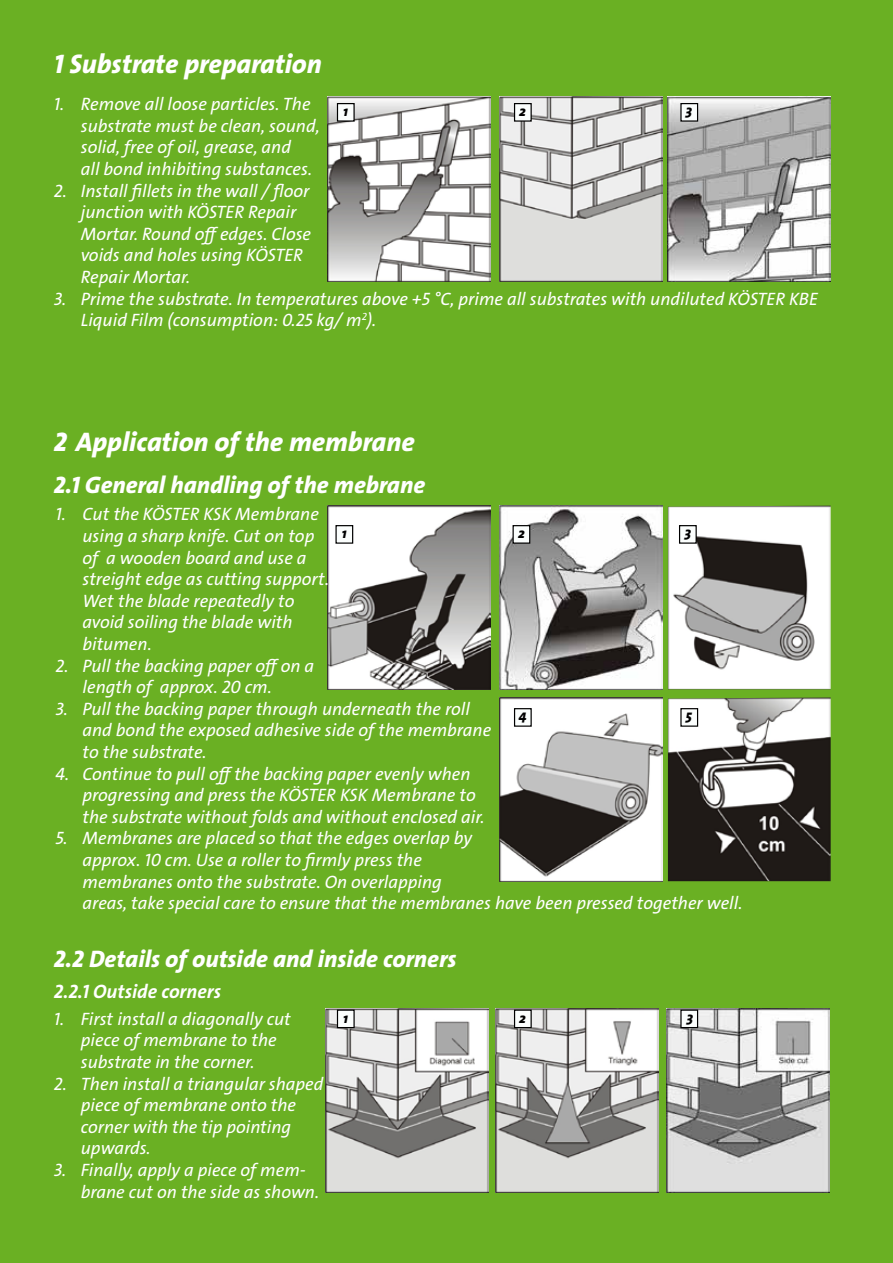
<style>
.page{position:relative;width:893px;height:1263px;background:#6ab023}
.page>*{position:absolute;margin:0;border:0;box-sizing:border-box;transform-origin:0 0}
.t1{font:27px "The Sans LP8 Ex Bld IT";color:#fff}
.t2{font:24px "The Sans LP8 Ex Bld IT";color:#fff}
.t3{font:19.5px "The Sans LP7 Bld IT";color:#fff}
.t4{font:18px/21.6px "The Sans LP5 Plain IT";color:#fff}
.t5{font:italic 800 14.4px "The Sans";color:#000}
</style>
<div class="page">
<img style="left:499px;top:97px;width:163px;height:184px">
<img style="left:328px;top:97px;width:162px;height:184px">
<img style="left:668px;top:97px;width:163px;height:184px">
<img style="left:328px;top:506px;width:162px;height:183px">
<img style="left:499px;top:506px;width:163px;height:183px">
<img style="left:668px;top:506px;width:163px;height:183px">
<img style="left:500px;top:697px;width:162px;height:184px">
<img style="left:668px;top:697px;width:163px;height:184px">
<div style="left:337px;top:104px;width:17px;height:17px;background:#fbfefd"></div>
<div style="left:337px;top:103px;width:18px;height:19px;border:1px solid #000"></div>
<div style="left:515px;top:104px;width:16px;height:17px;background:#fbfefd"></div>
<div style="left:514px;top:103px;width:18px;height:19px;border:1px solid #000"></div>
<div style="left:681px;top:104px;width:17px;height:17px;background:#fbfefd"></div>
<div style="left:680px;top:103px;width:18px;height:19px;border:1px solid #000"></div>
<div style="left:515px;top:709px;width:16px;height:17px;background:#fbfefd"></div>
<div style="left:514px;top:708px;width:18px;height:19px;border:1px solid #000"></div>
<div style="left:681px;top:709px;width:17px;height:17px;background:#fbfefd"></div>
<div style="left:680px;top:708px;width:18px;height:19px;border:1px solid #000"></div>
<div style="left:336px;top:526px;width:17px;height:17px;background:#fbfefd"></div>
<div style="left:335px;top:525px;width:18px;height:19px;border:1px solid #000"></div>
<div style="left:513px;top:526px;width:17px;height:17px;background:#fbfefd"></div>
<div style="left:512px;top:525px;width:18px;height:19px;border:1px solid #000"></div>
<div style="left:680px;top:526px;width:16px;height:17px;background:#fbfefd"></div>
<div style="left:679px;top:525px;width:18px;height:19px;border:1px solid #000"></div>
<img style="left:326px;top:1008px;width:163px;height:184px">
<img style="left:496px;top:1008px;width:163px;height:184px">
<img style="left:666px;top:1008px;width:163px;height:184px">
<div style="left:337px;top:1010px;width:17px;height:17px;background:#fbfefd"></div>
<div style="left:337px;top:1009px;width:18px;height:19px;border:1px solid #000"></div>
<div style="left:515px;top:1010px;width:16px;height:17px;background:#fbfefd"></div>
<div style="left:514px;top:1009px;width:18px;height:19px;border:1px solid #000"></div>
<div style="left:681px;top:1010px;width:17px;height:17px;background:#fbfefd"></div>
<div style="left:680px;top:1009px;width:18px;height:19px;border:1px solid #000"></div>
<h1 class="t1" style="left:54px;top:46px;width:269px">1 Substrate preparation</h1>
<p class="t4" style="left:81px;top:94px;width:240px;text-indent:-27px">1. Remove all loose particles. The substrate must be clean, sound, solid, free of oil, grease, and<br>all bond inhibiting substances.</p>
<p class="t4" style="left:81px;top:180px;width:232px;text-indent:-27px">2. Install fillets in the wall / floor junction with KÖSTER Repair<br>Mortar. Round offedges. Close voids and holes using KÖSTER<br>Repair Mortar.</p>
<p class="t4" style="left:81px;top:288px;width:739px;text-indent:-27px">3. Prime the substrate. In temperatures above +5 °C, prime all substrates with undiluted KÖSTER KBE<br>Liquid Film (consumption: 0.25 kg/ m<sup>2</sup>).</p>
<p class="t5" style="left:343px;top:102px;width:6px">1</p>
<p class="t5" style="left:519px;top:102px;width:8px">2</p>
<p class="t5" style="left:686px;top:101px;width:8px">3</p>
<h1 class="t1" style="left:54px;top:425px;width:362px">2 Application of the membrane</h1>
<h2 class="t2" style="left:54px;top:470px;width:373px">2.1 General handling of the mebrane</h2>
<p class="t4" style="left:82px;top:504px;width:248px;text-indent:-27px">1. Cut the KÖSTER KSK Membrane using a sharp knife. Cut on top of a wooden board and use a streight edge as cutting support.<br>Wet the blade repeatedly to avoid soiling the blade with bitumen.</p>
<p class="t4" style="left:82px;top:655px;width:233px;text-indent:-27px">2. Pull the backing paper offon a length of approx. 20 cm.</p>
<p class="t4" style="left:82px;top:698px;width:410px;text-indent:-27px">3. Pull the backing paper through underneath the roll and bond the exposed adhesive side of the membrane to the substrate.</p>
<p class="t4" style="left:82px;top:763px;width:404px;text-indent:-27px">4. Continue to pull offthe backing paper evenly when progressing and press the KÖSTER KSK Membrane to the substrate without folds and without enclosed air.</p>
<p class="t4" style="left:82px;top:828px;width:661px;text-indent:-27px">5. Membranes are placed so that the edges overlap by<br>approx. 10 cm. Use a roller to firmly press the<br>membranes onto the substrate. On overlapping<br>areas, take special care to ensure that the membranes have been pressed together well.</p>
<p class="t5" style="left:342px;top:524px;width:6px">1</p>
<p class="t5" style="left:518px;top:524px;width:8px">2</p>
<p class="t5" style="left:685px;top:523px;width:8px">3</p>
<p class="t5" style="left:519px;top:706px;width:9px">4</p>
<p class="t5" style="left:686px;top:706px;width:8px">5</p>
<h2 class="t2" style="left:54px;top:943px;width:404px">2.2 Details of outside and inside corners</h2>
<p class="t3" style="left:54px;top:979px;width:169px">2.2.1 Outside corners</p>
<p class="t4" style="left:54px;top:1008px;width:238px">1. First install a diagonally cut</p>
<p class="t5" style="left:343px;top:1008px;width:6px">1</p>
<p class="t5" style="left:519px;top:1008px;width:8px">2</p>
<p class="t4" style="left:81px;top:1030px;width:197px">piece of membrane to the substrate in the corner.</p>
<p class="t4" style="left:81px;top:1073px;width:244px;text-indent:-27px">2. Then install a triangular shaped piece of membrane onto the corner with the tip pointing upwards.</p>
<p class="t4" style="left:81px;top:1160px;width:240px;text-indent:-27px">3. Finally, apply a piece of mem&shy;brane cut on the side as shown.</p>
<p class="t5" style="left:687px;top:1007px;width:8px">3</p>
</div>
